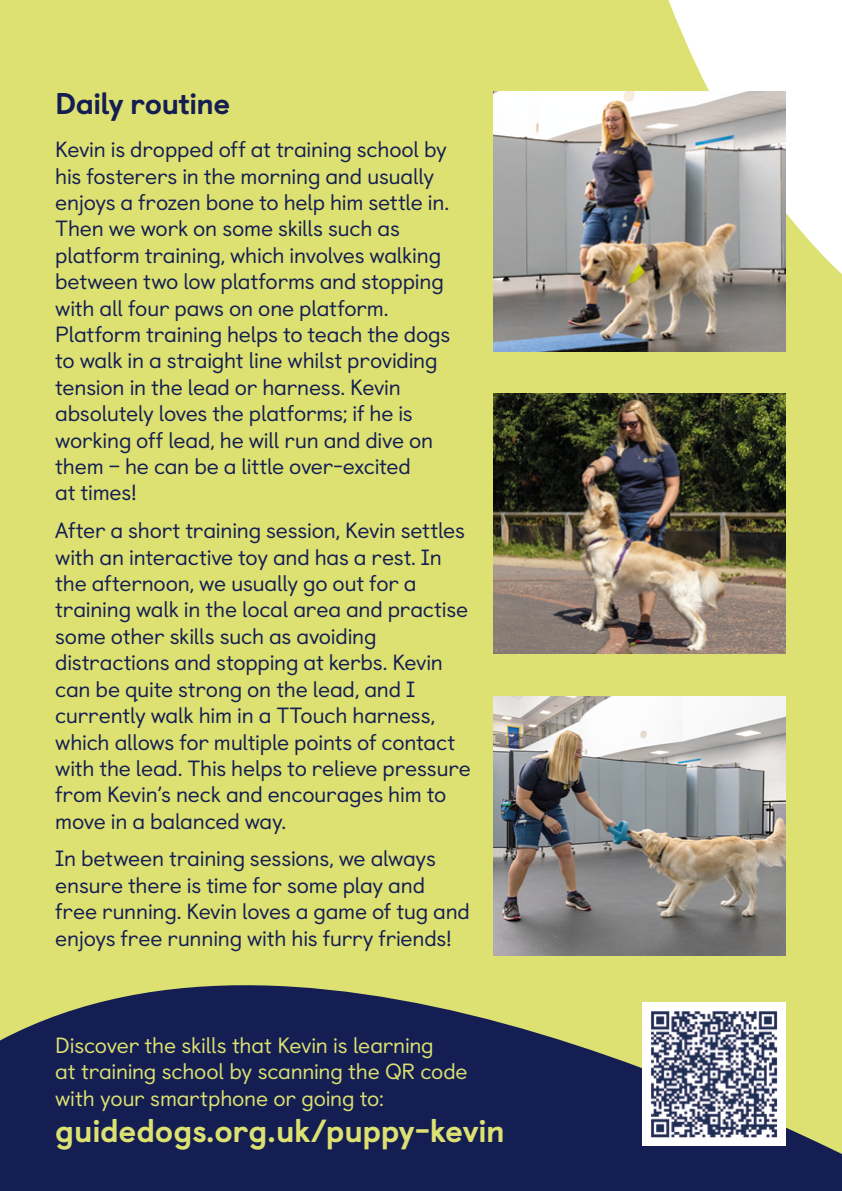
<style>
.page{position:relative;width:842px;height:1191px;background:#dce171}
.page>*{position:absolute;margin:0;border:0;box-sizing:border-box;transform-origin:0 0}
.p2_url{font:800 32px "Castledown";letter-spacing:-.01em;color:#dce171}
.t1{font:800 30px "Castledown";letter-spacing:-.02em;color:#151e53}
.p_main{font:22px/26.4px "Castledown";letter-spacing:-.01em;color:#151e53}
.p2_url-2{font:22px/26.4px "Castledown";letter-spacing:-.015em;color:#dce171}
</style>
<div class="page">
<svg style="left:537px;top:0;width:305px;height:519px"></svg>
<svg style="left:0;top:866px;width:842px;height:325px;fill:#151e53"></svg>
<img style="left:494px;top:92px;width:291px;height:259px">
<img style="left:494px;top:394px;width:291px;height:259px">
<img style="left:494px;top:696px;width:291px;height:259px">
<div style="left:642px;top:1002px;width:143px;height:143px;background:#fff"></div>
<img style="left:651px;top:1011px;width:127px;height:127px">
<h3 class="t1" style="left:55px;top:79px;width:176px">Daily routine</h3>
<p class="p_main" style="left:55px;top:134px;width:397px">Kevin is dropped off at training school by his fosterers in the morning and usually enjoys a frozen bone to help him settle in.<br>Then we work on some skills such as platform training, which involves walking between two low platforms and stopping with all four paws on one platform.<br>Platform training helps to teach the dogs to walk in a straight line whilst providing tension in the lead or harness. Kevin absolutely loves the platforms; if he is working off lead, he will run and dive on them – he can be a little over-excited<br>at times!</p>
<p class="p_main" style="left:55px;top:515px;width:417px">After a short training session, Kevin settles with an interactive toy and has a rest. In the afternoon, we usually go out for a training walk in the local area and practise some other skills such as avoiding distractions and stopping at kerbs. Kevin can be quite strong on the lead, and I currently walk him in a TTouch harness, which allows for multiple points of contact with the lead. This helps to relieve pressure from Kevin’s neck and encourages him to move in a balanced way.</p>
<p class="p_main" style="left:55px;top:843px;width:416px">In between training sessions, we always ensure there is time for some play and free running. Kevin loves a game of tug and enjoys free running with his furry friends!</p>
<p class="p2_url-2" style="left:55px;top:1030px;width:414px">Discover the skills that Kevin is learning<br>at training school by scanning the QR code with your smartphone or going to:</p>
<p class="p2_url" style="left:55px;top:1104px;width:451px">guidedogs.org.uk/puppy-kevin</p>
</div>
